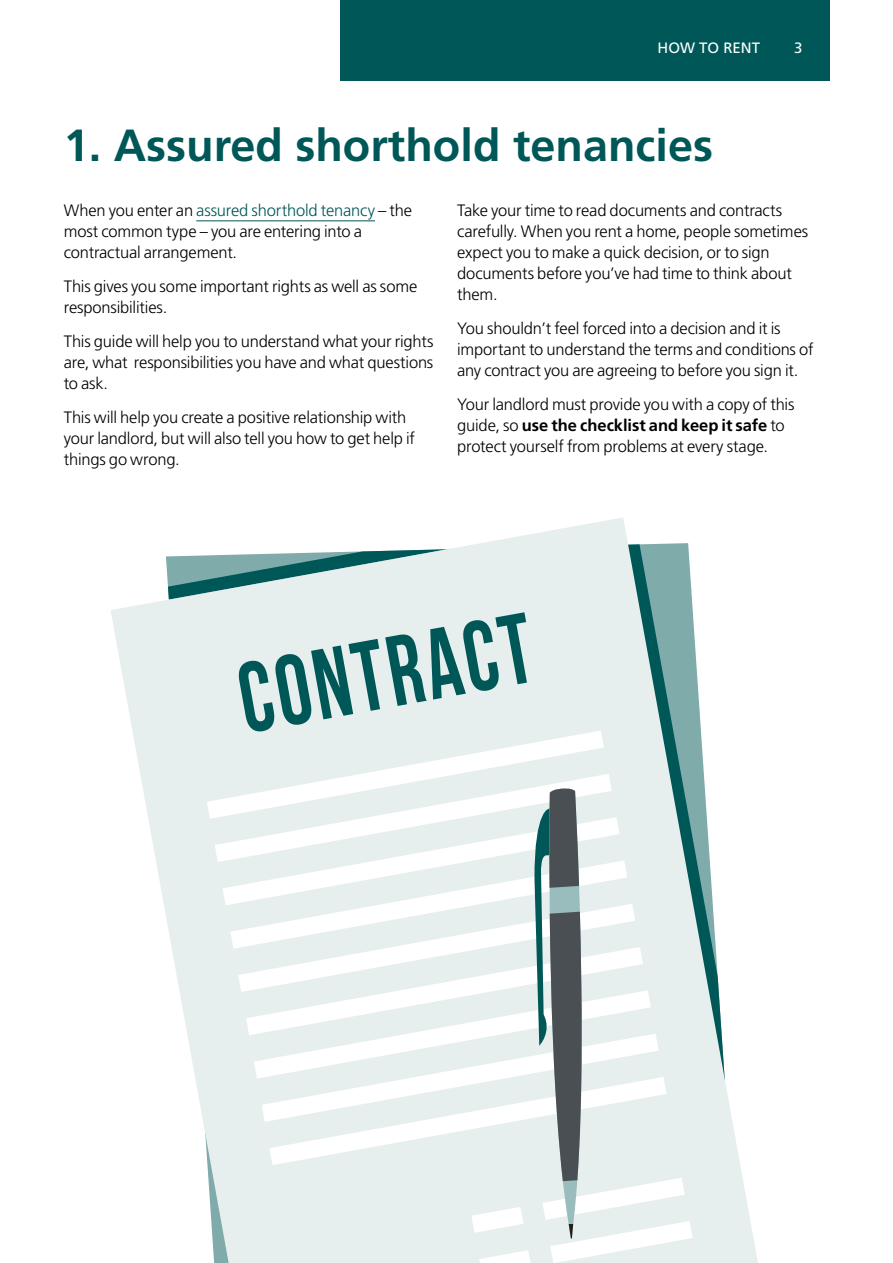
<style>
.page{position:relative;width:893px;height:1263px;background:#fff}
.page>*{position:absolute;margin:0;border:0;box-sizing:border-box;transform-origin:0 0}
.t1{font:700 45px "Frutiger LT Std";color:#005757}
.t2{font:300 16.5px/21px "Frutiger LT Std";letter-spacing:-.01em;color:#000}
.t3{font:15px "Frutiger LT Std";color:#fff}
.s1{color:#005757}
.s2{font-weight:700}
</style>
<div class="page">
<div style="left:340px;top:0;width:489px;height:81px;background:#005757"></div>
<hr style="left:196px;top:220px;width:179px;height:1px;background:#005757">
<svg style="left:111px;top:517px;width:647px;height:746px"></svg>
<svg style="left:207px;top:612px;width:486px;height:651px"></svg>
<p class="t3" style="left:658px;top:39px;width:104px">HOW TO RENT</p>
<p class="t3" style="left:794px;top:39px;width:10px">3</p>
<h1 class="t1" style="left:64px;top:119px;width:651px">1. Assured shorthold tenancies</h1>
<p class="t2" style="left:64px;top:200px;width:350px">When you enter an <span class="s1">assured shorthold tenancy</span> – the most common type – you are entering into a contractual arrangement.</p>
<p class="t2" style="left:64px;top:276px;width:355px">This gives you some important rights as well as some responsibilities.</p>
<p class="t2" style="left:64px;top:331px;width:371px;text-align:justify">This guide will help you to understand what your rights are, what responsibilities you have and what questions to ask.</p>
<p class="t2" style="left:64px;top:407px;width:353px">This will help you create a positive relationship with your landlord, but will also tell you how to get help if things go wrong.</p>
<p class="t2" style="left:457px;top:200px;width:353px">Take your time to read documents and contracts carefully. When you rent a home, people sometimes expect you to make a quick decision, or to sign documents before you’ve had time to think about them.</p>
<p class="t2" style="left:457px;top:318px;width:358px">You shouldn’t feel forced into a decision and it is important to understand the terms and conditions of any contract you are agreeing to before you sign it.</p>
<p class="t2" style="left:457px;top:394px;width:339px">Your landlord must provide you with a copy of this guide, so <span class="s2">use the checklist and keep it safe</span> to protect yourself from problems at every stage.</p>
</div>
